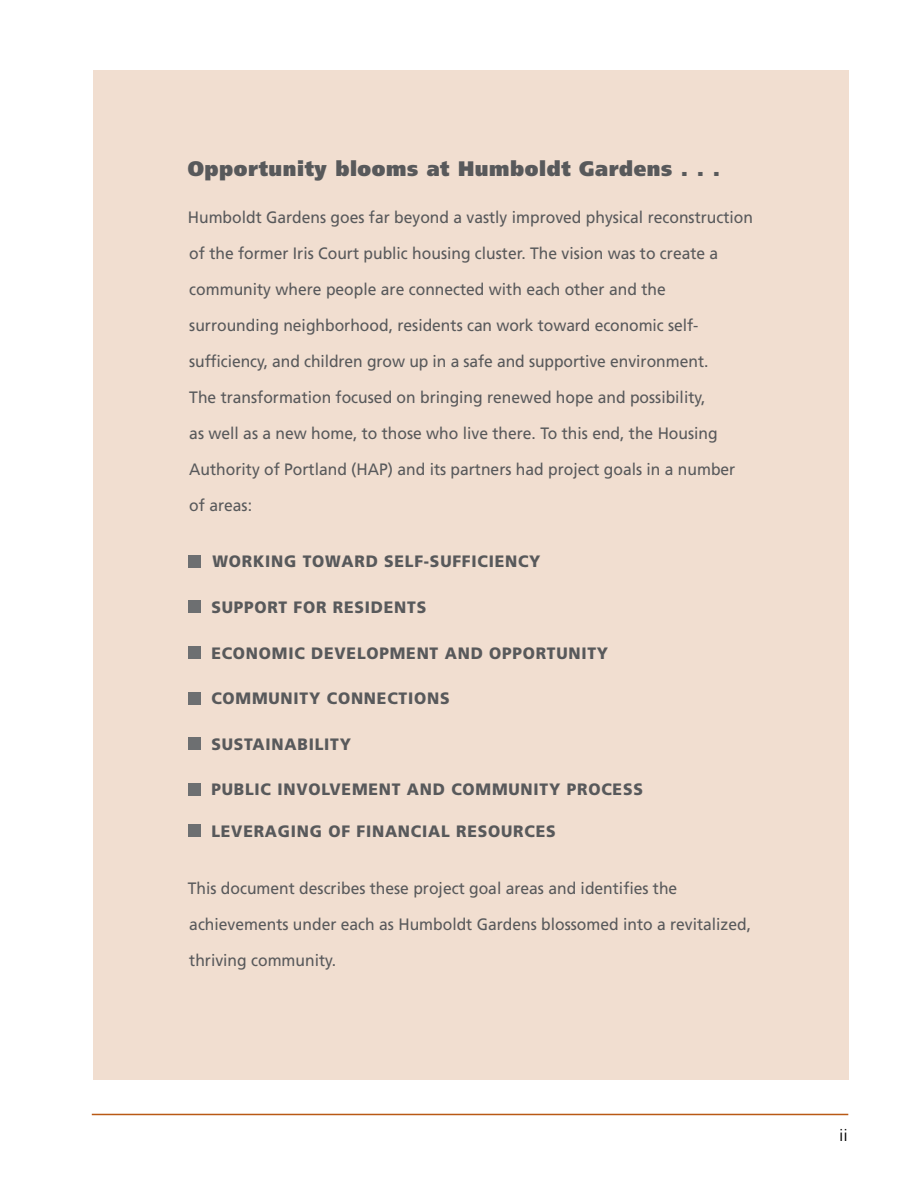
<style>
.page{position:relative;width:918px;height:1188px;background:#fff}
.page>*{position:absolute;margin:0;border:0;box-sizing:border-box;transform-origin:0 0}
.t1{font:900 21px "Frutiger LT Std";letter-spacing:.03em;color:#58595b;scale:.95 1}
.t2{font:16.5px/36px "Frutiger LT Std";color:#58595b;scale:.95 1}
.t3{font:900 16.5px "Frutiger LT Std";letter-spacing:.05em;color:#58595b;scale:.95 1}
.t4{font:300 16.5px "Frutiger LT Std";color:#000;scale:1.2 1}
</style>
<div class="page">
<hr style="left:92px;top:1114px;width:756px;height:1px;background:#b95915">
<div style="left:93px;top:70px;width:756px;height:1010px;background:#f1ded0"></div>
<div style="left:188px;top:555px;width:13px;height:12px;background:#6d6f71"></div>
<div style="left:188px;top:601px;width:13px;height:12px;background:#6d6f71"></div>
<div style="left:188px;top:646px;width:13px;height:13px;background:#6d6f71"></div>
<div style="left:188px;top:692px;width:13px;height:12px;background:#6d6f71"></div>
<div style="left:188px;top:738px;width:13px;height:12px;background:#6d6f71"></div>
<div style="left:188px;top:783px;width:13px;height:12px;background:#6d6f71"></div>
<div style="left:188px;top:824px;width:13px;height:13px;background:#6d6f71"></div>
<p class="t1" style="left:188px;top:156px;width:562px">Opportunity blooms at Humboldt Gardens . . .</p>
<p class="t2" style="left:188px;top:199px;width:597px">Humboldt Gardens goes far beyond a vastly improved physical reconstruction of the former Iris Court public housing cluster. The vision was to create a community where people are connected with each other and the surrounding neighborhood, residents can work toward economic self&shy;sufficiency, and children grow up in a safe and supportive environment.<br>The transformation focused on bringing renewed hope and possibility,<br>as well as a new home, to those who live there. To this end, the Housing Authority of Portland (HAP) and its partners had project goals in a number of areas:</p>
<p class="t3" style="left:212px;top:552px;width:347px">WORKING TOWARD SELF-SUFFICIENCY</p>
<p class="t3" style="left:211px;top:597px;width:226px">SUPPORT FOR RESIDENTS</p>
<p class="t3" style="left:211px;top:643px;width:419px">ECONOMIC DEVELOPMENT AND OPPORTUNITY</p>
<p class="t3" style="left:211px;top:689px;width:250px">COMMUNITY CONNECTIONS</p>
<p class="t3" style="left:211px;top:734px;width:149px">SUSTAINABILITY</p>
<p class="t3" style="left:211px;top:780px;width:445px">PUBLIC INVOLVEMENT AND COMMUNITY PROCESS</p>
<p class="t3" style="left:211px;top:821px;width:362px">LEVERAGING OF FINANCIAL RESOURCES</p>
<p class="t2" style="left:188px;top:871px;width:594px">This document describes these project goal areas and identifies the achievements under each as Humboldt Gardens blossomed into a revitalized, thriving community.</p>
<p class="t4" style="left:839px;top:1126px;width:9px">ii</p>
</div>
